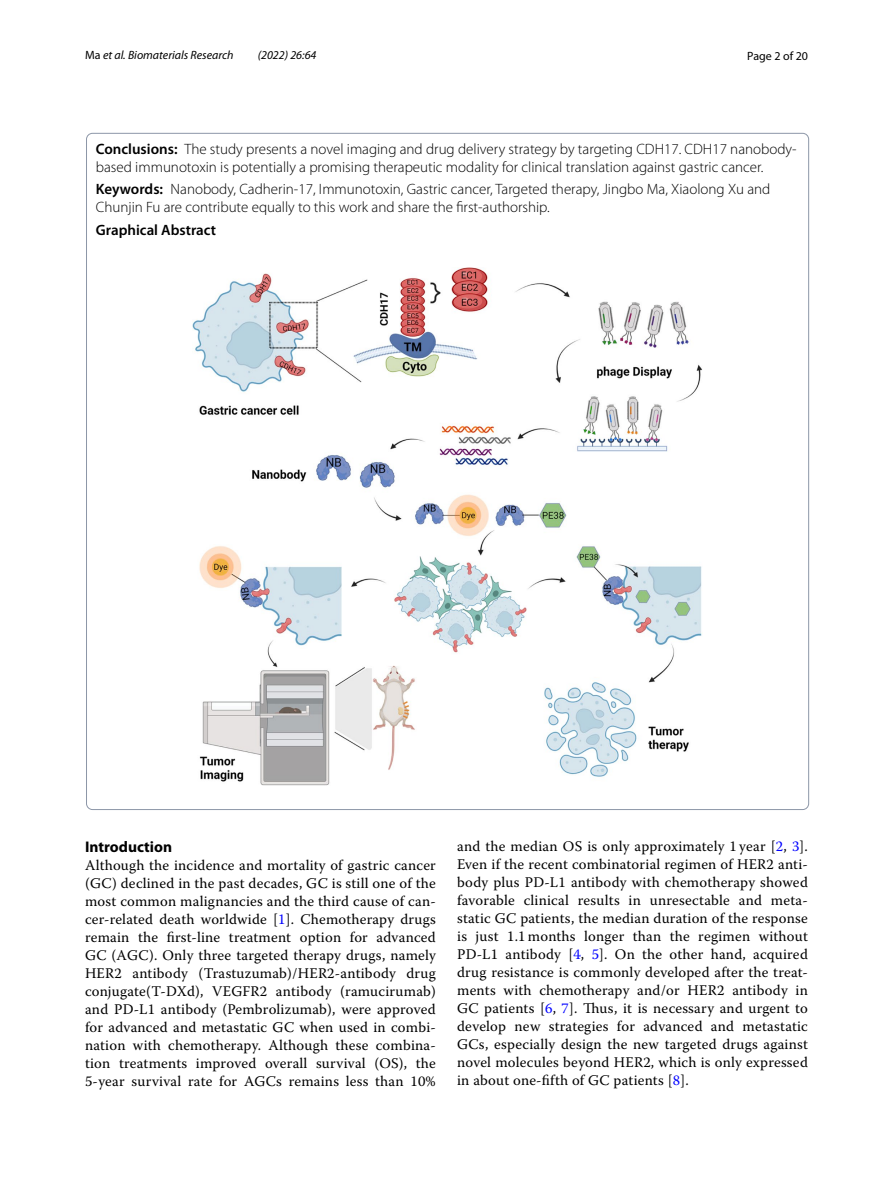
<style>
.page{position:relative;width:893px;height:1187px;background:#fff}
.page>*{position:absolute;margin:0;border:0;box-sizing:border-box;transform-origin:0 0}
.t1{font:700 15.45px "Myriad Pro";color:#000}
.t2{font:300 15px/18px "Myriad Pro";color:#000}
.t3{font:600 15px "Myriad Pro";color:#000}
.t4{font:14.7px/18px "Warnock Pro";letter-spacing:.015em;color:#000;text-align:justify}
.t5{font:italic 12px "Myriad Pro";color:#000}
.t6{font:12px "Myriad Pro";color:#000}
.s1{font-style:normal}
.s2{font-weight:600}
.s3{color:#00f}
</style>
<div class="page">
<img style="left:192px;top:267px;width:510px;height:518px">
<p class="t5" style="left:85px;top:48px;width:150px"><span class="s1">Ma</span> et al. Biomaterials Research</p>
<p class="t5" style="left:258px;top:48px;width:60px">(2022) 26:64</p>
<p class="t6" style="left:747px;top:48px;width:62px">Page 2 of 20</p>
<p class="t2" style="left:96px;top:140px;width:702px"><span class="s2">Conclusions:</span> The study presents a novel imaging and drug delivery strategy by targeting CDH17. CDH17 nanobody&shy;based immunotoxin is potentially a promising therapeutic modality for clinical translation against gastric cancer.</p>
<p class="t2" style="left:96px;top:181px;width:676px"><span class="s2">Keywords:</span> Nanobody, Cadherin-17, Immunotoxin, Gastric cancer, Targeted therapy, Jingbo Ma, Xiaolong Xu and<br>Chunjin Fu are contribute equally to this work and share the first-authorship.</p>
<p class="t3" style="left:96px;top:220px;width:122px">Graphical Abstract</p>
<p class="t1" style="left:85px;top:836px;width:89px">Introduction</p>
<p class="t4" style="left:85px;top:855px;width:352px">Although the incidence and mortality of gastric cancer (GC) declined in the past decades, GC is still one of the most common malignancies and the third cause of can&shy;cer-related death worldwide [<span class="s3">1</span>]. Chemotherapy drugs remain the first-line treatment option for advanced GC (AGC). Only three targeted therapy drugs, namely HER2 antibody (Trastuzumab)/HER2-antibody drug conjugate(T-DXd), VEGFR2 antibody (ramucirumab) and PD-L1 antibody (Pembrolizumab), were approved for advanced and metastatic GC when used in combi&shy;nation with chemotherapy. Although these combina&shy;tion treatments improved overall survival (OS), the 5-year survival rate for AGCs remains less than 10%</p>
<p class="t4" style="left:457px;top:836px;width:352px">and the median OS is only approximately 1 year [<span class="s3">2</span>, <span class="s3">3</span>].<br>Even if the recent combinatorial regimen of HER2 anti&shy;body plus PD-L1 antibody with chemotherapy showed favorable clinical results in unresectable and meta&shy;static GC patients, the median duration of the response is just 1.1 months longer than the regimen without PD-L1 antibody [<span class="s3">4</span>, <span class="s3">5</span>]. On the other hand, acquired drug resistance is commonly developed after the treat&shy;ments with chemotherapy and/or HER2 antibody in GC patients [<span class="s3">6</span>, <span class="s3">7</span>]. Thus, it is necessary and urgent to develop new strategies for advanced and metastatic GCs, especially design the new targeted drugs against novel molecules beyond HER2, which is only expressed in about one-fifth of GC patients [<span class="s3">8</span>].</p>
</div>
